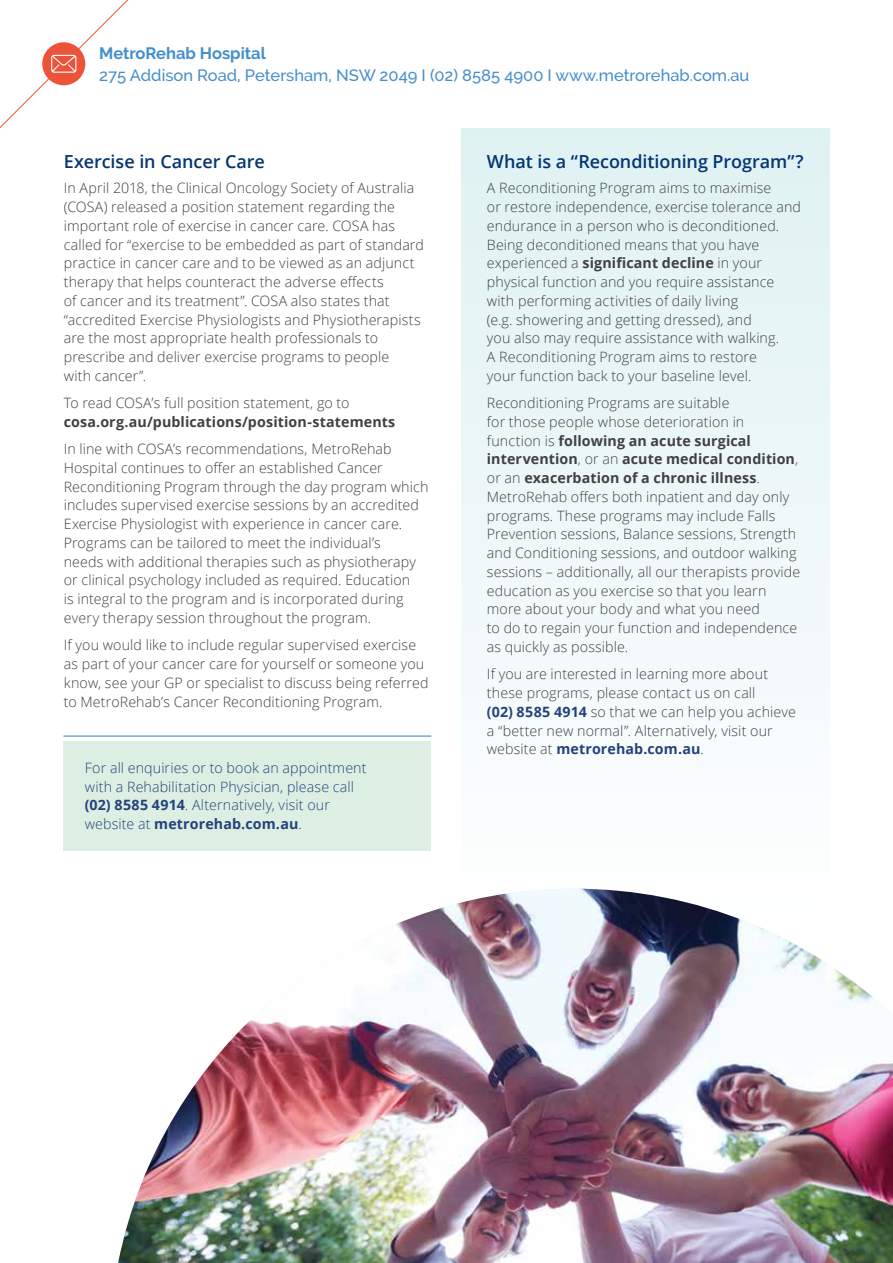
<style>
.page{position:relative;width:893px;height:1263px;background:#fff}
.page>*{position:absolute;margin:0;border:0;box-sizing:border-box;transform-origin:0 0}
.t1{font:600 18px "Open Sans";letter-spacing:-.005em;color:#043673}
.t2{font:500 16.5px "Raleway";color:#438ecc}
.t3{font:700 16.5px "Raleway";color:#438ecc}
.t4{font:300 14.25px/18.8px "Open Sans";letter-spacing:.01em;color:#414042}
.t5{font:300 14.25px/18.8px "Open Sans";letter-spacing:.01em;color:#23427c}
.t6{font:700 14.25px "Open Sans";letter-spacing:.01em;color:#414042}
.s1{font-weight:700}
.s2{font-weight:700;color:#23427c}
</style>
<div class="page">
<div style="left:461px;top:129px;width:368px;height:838px;background:linear-gradient(to bottom,#dff2f2,#fff)"></div>
<svg style="left:0;top:0;width:128px;height:128px"></svg>
<img style="left:118px;top:889px;width:775px;height:374px">
<hr style="left:63px;top:735px;width:368px;height:2px;background:#438ecc">
<div style="left:63px;top:740px;width:368px;height:110px;background:#dcefe2"></div>
<p class="t3" style="left:99px;top:44px;width:168px">MetroRehab Hospital</p>
<p class="t2" style="left:99px;top:66px;width:652px">275 Addison Road, Petersham, NSW 2049 I (02) 8585 4900 I www.metrorehab.com.au</p>
<p class="t1" style="left:64px;top:149px;width:203px">Exercise in Cancer Care</p>
<p class="t4" style="left:64px;top:178px;width:362px">In April 2018, the Clinical Oncology Society of Australia (COSA) released a position statement regarding the important role of exercise in cancer care. COSA has called for “exercise to be embedded as part of standard practice in cancer care and to be viewed as an adjunct therapy that helps counteract the adverse effects<br>of cancer and its treatment”. COSA also states that “accredited Exercise Physiologists and Physiotherapists are the most appropriate health professionals to prescribe and deliver exercise programs to people<br>with cancer”.</p>
<p class="t4" style="left:64px;top:393px;width:287px">To read COSA’s full position statement, go to</p>
<p class="t6" style="left:64px;top:412px;width:333px">cosa.org.au/publications/position-statements</p>
<p class="t4" style="left:64px;top:439px;width:366px">In line with COSA’s recommendations, MetroRehab Hospital continues to offer an established Cancer Reconditioning Program through the day program which includes supervised exercise sessions by an accredited Exercise Physiologist with experience in cancer care.<br>Programs can be tailored to meet the individual’s<br>needs with additional therapies such as physiotherapy or clinical psychology included as required. Education<br>is integral to the program and is incorporated during every therapy session throughout the program.</p>
<p class="t4" style="left:64px;top:635px;width:366px">If you would like to include regular supervised exercise as part of your cancer care for yourself or someone you know, see your GP or specialist to discuss being referred to MetroRehab’s Cancer Reconditioning Program.</p>
<p class="t5" style="left:85px;top:758px;width:283px">For all enquiries or to book an appointment with a Rehabilitation Physician, please call <span class="s1">(02) 8585 4914</span>. Alternatively, visit our website at <span class="s1">metrorehab.com.au</span>.</p>
<p class="t1" style="left:487px;top:149px;width:318px">What is a “Reconditioning Program”?</p>
<p class="t4" style="left:487px;top:178px;width:316px">A Reconditioning Program aims to maximise<br>or restore independence, exercise tolerance and endurance in a person who is deconditioned.<br>Being deconditioned means that you have experienced a <span class="s1">significant decline</span> in your physical function and you require assistance with performing activities of daily living<br>(e.g. showering and getting dressed), and<br>you also may require assistance with walking.<br>A Reconditioning Program aims to restore<br>your function back to your baseline level.</p>
<p class="t4" style="left:487px;top:393px;width:315px">Reconditioning Programs are suitable<br>for those people whose deterioration in function is <span class="s1">following an acute surgical intervention</span>, or an <span class="s1">acute medical condition</span>, or an <span class="s1">exacerbation of a chronic illness</span>.<br>MetroRehab offers both inpatient and day only programs. These programs may include Falls Prevention sessions, Balance sessions, Strength and Conditioning sessions, and outdoor walking sessions – additionally, all our therapists provide education as you exercise so that you learn more about your body and what you need<br>to do to regain your function and independence as quickly as possible.</p>
<p class="t4" style="left:487px;top:664px;width:311px">If you are interested in learning more about these programs, please contact us on call<br><span class="s2">(02) 8585 4914</span> so that we can help you achieve a “better new normal”. Alternatively, visit our website at <span class="s2">metrorehab.com.au</span>.</p>
</div>
